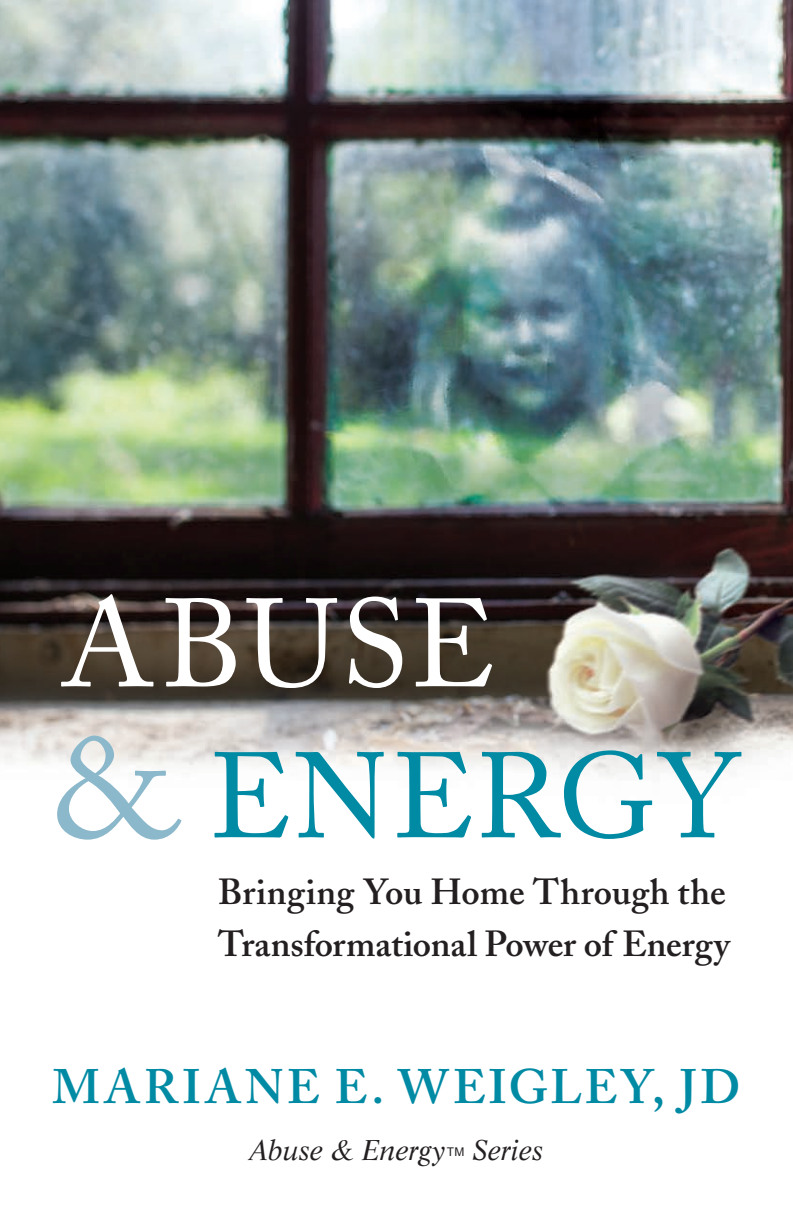
<style>
.page{position:relative;width:793px;height:1224px;background:#fff}
.page>*{position:absolute;margin:0;border:0;box-sizing:border-box;transform-origin:0 0}
.t1{font:144px "Adobe Caslon";color:#8bb8ca}
.t2{font:124px "Adobe Caslon";letter-spacing:.02em;color:#fff}
.t3{font:120px "Adobe Caslon";letter-spacing:.01em;color:#008aa4}
.t4{font:600 48px "Adobe Caslon";letter-spacing:.075em;color:#008aa4}
.t5{font:600 36px/52px "Adobe Caslon";color:#231f20}
.t6{font:italic 28px "Life";color:#231f20}
.t7{font:12px "Arial";color:#231f20}
</style>
<div class="page">
<img style="left:0;top:0;width:792px;height:776px">
<h2 class="t2" style="left:61px;top:571px;width:436px">ABUSE</h2>
<h1 class="t1" style="left:52px;top:704px;width:120px">&amp;</h1>
<h3 class="t3" style="left:209px;top:726px;width:531px">ENERGY</h3>
<p class="t5" style="left:218px;top:866px;width:513px">Bringing You Home Through the<br>Transformational Power of Energy</p>
<h3 class="t4" style="left:52px;top:1058px;width:689px">MARIANE E. WEIGLEY, JD</h3>
<p class="t6" style="left:249px;top:1133px;width:197px">Abuse &amp; Energy</p>
<p class="t7" style="left:446px;top:1144px;width:19px">TM</p>
<p class="t6" style="left:472px;top:1133px;width:72px">Series</p>
</div>
